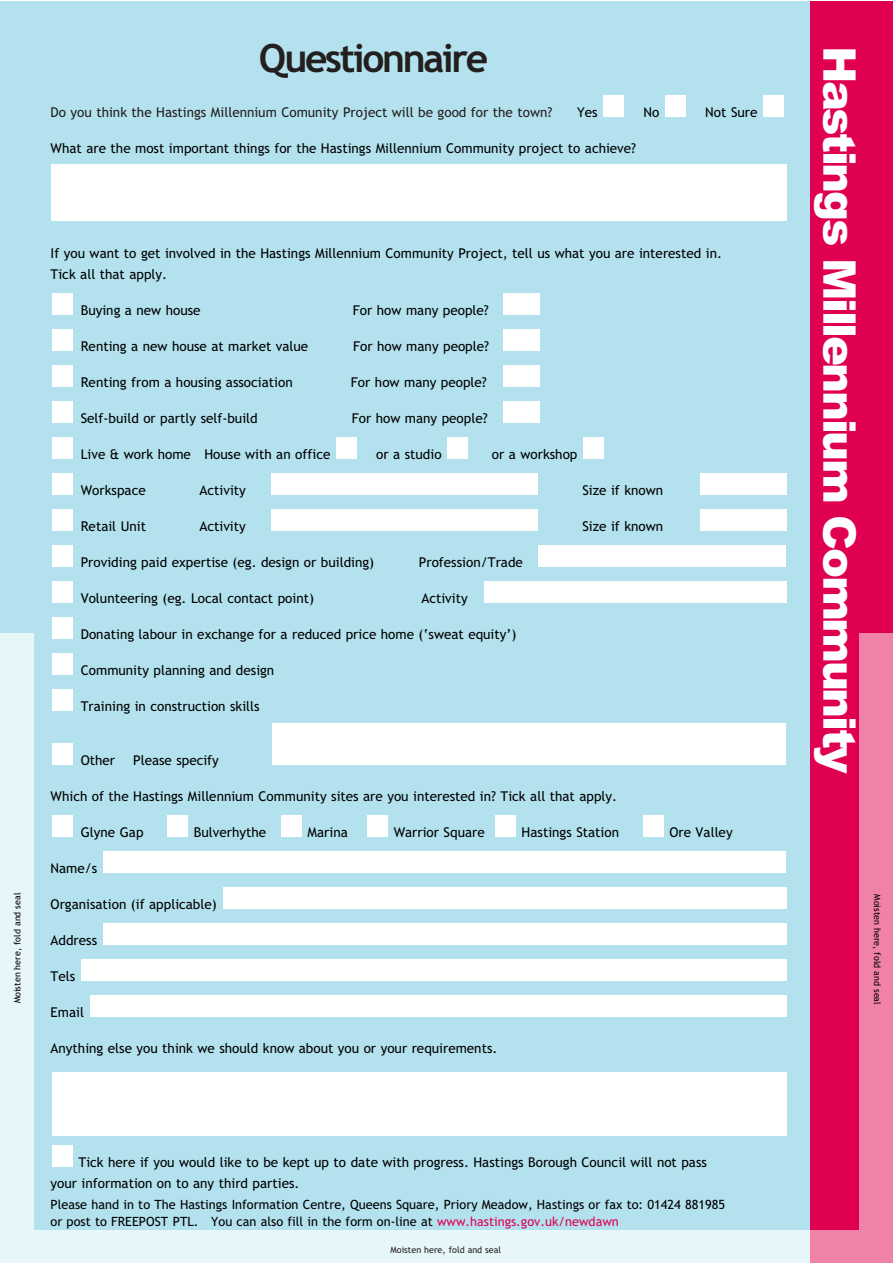
<style>
.page{position:relative;width:893px;height:1263px;background:#fff}
.page>*{position:absolute;margin:0;border:0;box-sizing:border-box;transform-origin:0 0}
.t1{font:900 45px "Arial";letter-spacing:-.055em;color:#fff}
.t2{font:39px "Trebuchet MS Bold";letter-spacing:-.06em;color:#231f1f}
.t3{font:13.5px/21px "Trebuchet MS";color:#000}
.t4{font:13.5px "Trebuchet MS";color:#231f1f}
.t5{font:12.75px/16.5px "Trebuchet MS";color:#000}
.t6{font:9px "Trebuchet MS";color:#000}
.t7{font:9px "Trebuchet MS";color:#231f1f}
.s1{color:#e00052}
</style>
<div class="page">
<div style="left:808px;top:2px;width:84px;height:1261px;background:#e00052"></div>
<div style="left:0;top:2px;width:810px;height:1261px;background:#b3e2ee"></div>
<div style="left:52px;top:1146px;width:21px;height:21px;background:#fff"></div>
<div style="left:52px;top:1072px;width:734px;height:64px;background:#fff"></div>
<div style="left:90px;top:996px;width:696px;height:21px;background:#fff"></div>
<div style="left:81px;top:960px;width:705px;height:21px;background:#fff"></div>
<div style="left:103px;top:924px;width:683px;height:21px;background:#fff"></div>
<div style="left:223px;top:888px;width:563px;height:21px;background:#fff"></div>
<div style="left:103px;top:852px;width:683px;height:21px;background:#fff"></div>
<div style="left:643px;top:816px;width:20px;height:21px;background:#fff"></div>
<div style="left:495px;top:816px;width:20px;height:21px;background:#fff"></div>
<div style="left:367px;top:816px;width:21px;height:21px;background:#fff"></div>
<div style="left:281px;top:816px;width:20px;height:21px;background:#fff"></div>
<div style="left:167px;top:816px;width:21px;height:21px;background:#fff"></div>
<div style="left:52px;top:816px;width:21px;height:21px;background:#fff"></div>
<div style="left:272px;top:723px;width:514px;height:42px;background:#fff"></div>
<div style="left:52px;top:744px;width:21px;height:21px;background:#fff"></div>
<div style="left:52px;top:690px;width:21px;height:21px;background:#fff"></div>
<div style="left:52px;top:654px;width:21px;height:21px;background:#fff"></div>
<div style="left:52px;top:618px;width:21px;height:21px;background:#fff"></div>
<div style="left:484px;top:582px;width:302px;height:21px;background:#fff"></div>
<div style="left:52px;top:582px;width:21px;height:21px;background:#fff"></div>
<div style="left:538px;top:546px;width:248px;height:21px;background:#fff"></div>
<div style="left:52px;top:546px;width:21px;height:21px;background:#fff"></div>
<div style="left:700px;top:510px;width:86px;height:21px;background:#fff"></div>
<div style="left:271px;top:510px;width:267px;height:21px;background:#fff"></div>
<div style="left:52px;top:510px;width:21px;height:21px;background:#fff"></div>
<div style="left:700px;top:474px;width:86px;height:21px;background:#fff"></div>
<div style="left:271px;top:474px;width:267px;height:21px;background:#fff"></div>
<div style="left:52px;top:474px;width:21px;height:21px;background:#fff"></div>
<div style="left:583px;top:438px;width:21px;height:21px;background:#fff"></div>
<div style="left:447px;top:438px;width:21px;height:21px;background:#fff"></div>
<div style="left:336px;top:438px;width:21px;height:21px;background:#fff"></div>
<div style="left:52px;top:438px;width:21px;height:21px;background:#fff"></div>
<div style="left:503px;top:402px;width:37px;height:21px;background:#fff"></div>
<div style="left:52px;top:402px;width:21px;height:21px;background:#fff"></div>
<div style="left:503px;top:366px;width:37px;height:21px;background:#fff"></div>
<div style="left:52px;top:366px;width:21px;height:21px;background:#fff"></div>
<div style="left:503px;top:330px;width:37px;height:21px;background:#fff"></div>
<div style="left:52px;top:330px;width:21px;height:21px;background:#fff"></div>
<div style="left:503px;top:294px;width:37px;height:21px;background:#fff"></div>
<div style="left:52px;top:294px;width:21px;height:21px;background:#fff"></div>
<div style="left:763px;top:96px;width:21px;height:21px;background:#fff"></div>
<div style="left:665px;top:96px;width:21px;height:21px;background:#fff"></div>
<div style="left:603px;top:96px;width:21px;height:21px;background:#fff"></div>
<div style="left:51px;top:165px;width:735px;height:56px;background:#fff"></div>
<div style="left:0;top:633px;width:34px;height:630px;background:#e7f6f9"></div>
<div style="left:859px;top:633px;width:33px;height:630px;background:#f081a7"></div>
<div style="left:0;top:1230px;width:810px;height:33px;background:#e7f6f9"></div>
<div style="left:810px;top:1230px;width:82px;height:33px;background:#f081a7"></div>
<h2 class="t2" style="left:259px;top:46px;width:231px">Questionnaire</h2>
<p class="t4" style="left:51px;top:106px;width:503px">Do you think the Hastings Millennium Comunity Project will be good for the town?</p>
<p class="t3" style="left:577px;top:103px;width:22px">Yes</p>
<p class="t3" style="left:643px;top:103px;width:17px">No</p>
<p class="t3" style="left:705px;top:103px;width:54px">Not Sure</p>
<p class="t3" style="left:51px;top:139px;width:587px">What are the most important things for the Hastings Millennium Community project to achieve?</p>
<h1 class="t1" style="left:855px;top:46px;width:730px;rotate:90deg">Hastings Millennium Community</h1>
<p class="t3" style="left:51px;top:244px;width:673px">If you want to get involved in the Hastings Millennium Community Project, tell us what you are interested in.<br>Tick all that apply.</p>
<p class="t3" style="left:81px;top:301px;width:121px">Buying a new house</p>
<p class="t3" style="left:353px;top:301px;width:137px">For how many people?</p>
<p class="t3" style="left:81px;top:337px;width:229px">Renting a new house at market value</p>
<p class="t3" style="left:353px;top:337px;width:137px">For how many people?</p>
<p class="t3" style="left:81px;top:373px;width:213px">Renting from a housing association</p>
<p class="t3" style="left:351px;top:373px;width:137px">For how many people?</p>
<p class="t3" style="left:81px;top:409px;width:178px">Self-build or partly self-build</p>
<p class="t3" style="left:351px;top:409px;width:137px">For how many people?</p>
<p class="t3" style="left:81px;top:445px;width:251px">Live &amp; work home House with an office</p>
<p class="t3" style="left:376px;top:445px;width:67px">or a studio</p>
<p class="t3" style="left:492px;top:445px;width:87px">or a workshop</p>
<p class="t3" style="left:81px;top:481px;width:66px">Workspace</p>
<p class="t3" style="left:199px;top:481px;width:48px">Activity</p>
<p class="t3" style="left:582px;top:481px;width:82px">Size if known</p>
<p class="t3" style="left:81px;top:517px;width:67px">Retail Unit</p>
<p class="t3" style="left:199px;top:517px;width:48px">Activity</p>
<p class="t3" style="left:582px;top:517px;width:82px">Size if known</p>
<p class="t3" style="left:81px;top:553px;width:295px">Providing paid expertise (eg. design or building)</p>
<p class="t3" style="left:419px;top:553px;width:105px">Profession/Trade</p>
<p class="t3" style="left:81px;top:589px;width:235px">Volunteering (eg. Local contact point)</p>
<p class="t3" style="left:421px;top:589px;width:48px">Activity</p>
<p class="t3" style="left:81px;top:625px;width:437px">Donating labour in exchange for a reduced price home (‘sweat equity’)</p>
<p class="t3" style="left:81px;top:661px;width:195px">Community planning and design</p>
<p class="t3" style="left:81px;top:697px;width:180px">Training in construction skills</p>
<p class="t3" style="left:81px;top:751px;width:36px">Other</p>
<p class="t3" style="left:133px;top:751px;width:87px">Please specify</p>
<p class="t3" style="left:51px;top:787px;width:568px">Which of the Hastings Millennium Community sites are you interested in? Tick all that apply.</p>
<p class="t3" style="left:81px;top:823px;width:64px">Glyne Gap</p>
<p class="t3" style="left:194px;top:823px;width:74px">Bulverhythe</p>
<p class="t3" style="left:307px;top:823px;width:42px">Marina</p>
<p class="t3" style="left:393px;top:823px;width:93px">Warrior Square</p>
<p class="t3" style="left:521px;top:823px;width:99px">Hastings Station</p>
<p class="t3" style="left:669px;top:823px;width:65px">Ore Valley</p>
<p class="t3" style="left:51px;top:859px;width:48px">Name/s</p>
<p class="t3" style="left:51px;top:895px;width:168px">Organisation (if applicable)</p>
<p class="t3" style="left:51px;top:931px;width:48px">Address</p>
<p class="t3" style="left:51px;top:967px;width:26px">Tels</p>
<p class="t3" style="left:51px;top:1003px;width:35px">Email</p>
<p class="t3" style="left:51px;top:1039px;width:448px">Anything else you think we should know about you or your requirements.</p>
<p class="t6" style="left:13px;top:1003px;width:112px;rotate:-90deg">Moisten here, fold and seal</p>
<p class="t6" style="left:881px;top:894px;width:112px;rotate:90deg">Moisten here, fold and seal</p>
<p class="t3" style="left:51px;top:1153px;width:658px;text-indent:28px">Tick here if you would like to be kept up to date with progress. Hastings Borough Council will not pass your information on to any third parties.</p>
<p class="t5" style="left:51px;top:1197px;width:676px">Please hand in to The Hastings Information Centre, Queens Square, Priory Meadow, Hastings or fax to: 01424 881985 or post to FREEPOST PTL. You can also fill in the form on-line at <span class="s1">www.hastings.gov.uk/newdawn</span></p>
<p class="t7" style="left:390px;top:1246px;width:112px">Moisten here, fold and seal</p>
</div>
